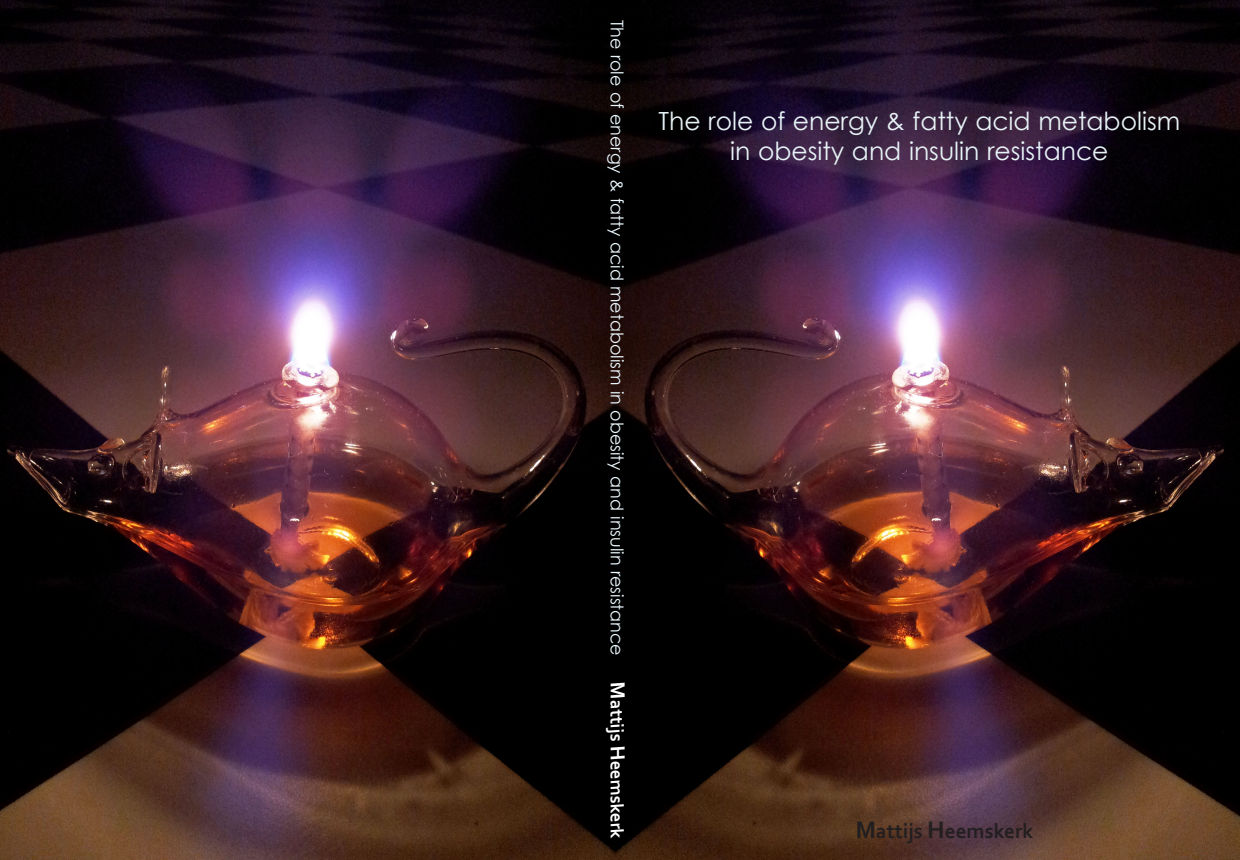
<style>
.page{position:relative;width:1240px;height:860px;background:#fff}
.page>*{position:absolute;margin:0;border:0;box-sizing:border-box;transform-origin:0 0}
.t1{font:25px/30px "Century Gothic";color:#e7f3f6;text-align:center}
.t2{font:700 21.25px "Corbel";color:#231f20}
.t3{font:700 18.75px "Corbel";color:#fff}
.t4{font:17.5px "Century Gothic";color:#eaf7fd}
.s1{font-size:21.25px}
.s2{font-size:25px}
</style>
<div class="page">
<img style="left:0;top:0;width:1240px;height:859px">
<p class="t4" style="left:629px;top:20px;width:637px;rotate:90deg">The role of energy &amp; fatty acid metabolism in obesity and insulin resistance</p>
<p class="t3" style="left:629px;top:682px;width:159px;rotate:90deg"><span class="s1">M</span>attijs <span class="s1">H</span>eemskerk</p>
<h1 class="t1" style="left:658px;top:105px;width:523px">The role of energy &amp; fatty acid metabolism in obesity and insulin resistance</h1>
<p class="t2" style="left:855px;top:817px;width:180px"><span class="s2">M</span>attijs <span class="s2">H</span>eemskerk</p>
</div>
